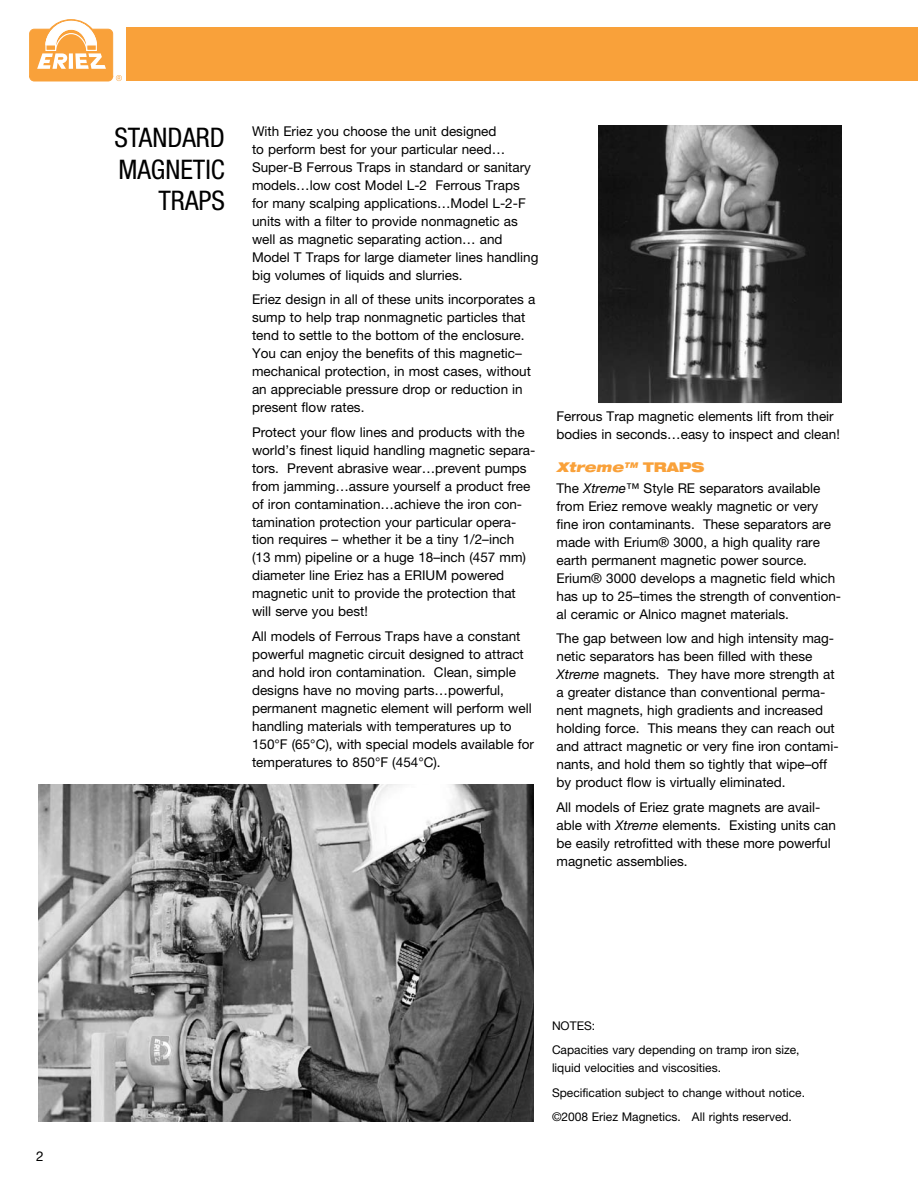
<style>
.page{position:relative;width:918px;height:1188px;background:#fff}
.page>*{position:absolute;margin:0;border:0;box-sizing:border-box;transform-origin:0 0}
.t1{font:condensed 27px/31.5px "Helvetica Neue";color:#000;text-align:right}
.t2{font:13.5px/18px "Helvetica Neue LT Pro";color:#000}
.t3{font:13.5px "Helvetica Neue";color:#000}
.t4{font:12px/24.5px "Helvetica Neue";color:#000}
.s1{font-weight:900;font-style:italic;font-stretch:expanded;color:#f9a13a}
.s2{font-weight:900;font-stretch:expanded;color:#f9a13a}
.s3{font-style:italic}
</style>
<div class="page">
<div style="left:127px;top:27px;width:791px;height:54px;background:#f9a13a"></div>
<svg style="left:29px;top:19px;width:93px;height:62px"></svg>
<img style="left:38px;top:784px;width:495px;height:338px">
<img style="left:599px;top:126px;width:243px;height:276px">
<p class="t3" style="left:36px;top:1148px;width:9px">2</p>
<h1 class="t1" style="left:114px;top:122px;width:112px">STANDARD<br>MAGNETIC<br>TRAPS</h1>
<p class="t2" style="left:252px;top:122px;width:288px">With Eriez you choose the unit designed<br>to perform best for your particular need… Super-B Ferrous Traps in standard or sanitary models…low cost M odel L-2 Ferrous Traps for many scalping applications…Model L-2-F units with a filter to provide nonmagnetic as well as magnetic separating action… and Model T Traps for large diameter lines handling big volumes of liquids and slurries.</p>
<p class="t2" style="left:252px;top:290px;width:285px">Eriez design in all of these units incorporates a sump to help trap nonmagnetic particles that tend to settle to the bottom of the enclosure.<br>You can enjoy the benefits of this magnetic– mechanical protection, in most cases, without an appreciable pressure drop or reduction in present flow rates.</p>
<p class="t2" style="left:252px;top:423px;width:285px">Protect your flow lines and products with the world’s finest liquid handling magnetic separa&shy;tors. Prevent abrasive wear…prevent pumps from jamming…assure yourself a product free of iron contamination…achieve the iron con&shy;tamination protection your particular opera&shy;tion requires – whether it be a tiny 1/2–inch (13 mm) pipeline or a huge 18–inch (457 mm) diameter line Eriez has a ERI UM powered magnetic unit to provide the protection that will serve you best!</p>
<p class="t2" style="left:252px;top:627px;width:284px">All models of Ferrous Traps have a constant powerful magnetic circuit designed to attract and hold iron contamination. Clean, simple designs have no moving parts…powerful, permanent magnetic element will perform well handling materials with temperatures up to 150°F (65°C), with special models available for temperatures to 850°F (454°C).</p>
<p class="t2" style="left:557px;top:407px;width:285px">Ferrous Trap magnetic elements lift from their bodies in seconds…easy to inspect and clean!</p>
<p class="t2" style="left:557px;top:457px;width:265px;line-height:21px"><span class="s1">xtreme™</span> <span class="s2">TRAPS<br></span>The <span class="s3">Xtreme™</span> Style RE separators available</p>
<p class="t2" style="left:557px;top:497px;width:286px">from Eriez remove weakly magnetic or very fine iron contaminants. These separators are made with Erium® 3000, a high quality rare earth permanent magnetic power source.<br>Erium® 3000 develops a magnetic field which has up to 25–times the strength of convention&shy;al ceramic or Alnico magnet materials.</p>
<p class="t2" style="left:557px;top:630px;width:284px">The gap between low and high intensity mag&shy;netic separators has been filled with these <span class="s3">Xtreme</span> magnets. They have more strength at a greater distance than conventional perma&shy;nent magnets, high gradients and increased holding force. This means they can reach out and attract magnetic or very fine iron contami&shy;nants, and hold them so tightly that wipe–off by product flow is virtually eliminated.</p>
<p class="t2" style="left:557px;top:798px;width:281px">All models of Eriez grate magnets are avail&shy;able with <span class="s3">Xtreme</span> elements. Existing units can be easily retrofitted with these more powerful magnetic assemblies.</p>
<p class="t4" style="left:552px;top:1013px;width:249px">NOTES:<br>Capacities vary depending on tramp iron size,</p>
<p class="t4" style="left:552px;top:1056px;width:255px">liquid velocities and viscosities.<br>Specification subject to change without notice. ©2008 Eriez Magnetics. All rights reserved.</p>
</div>
